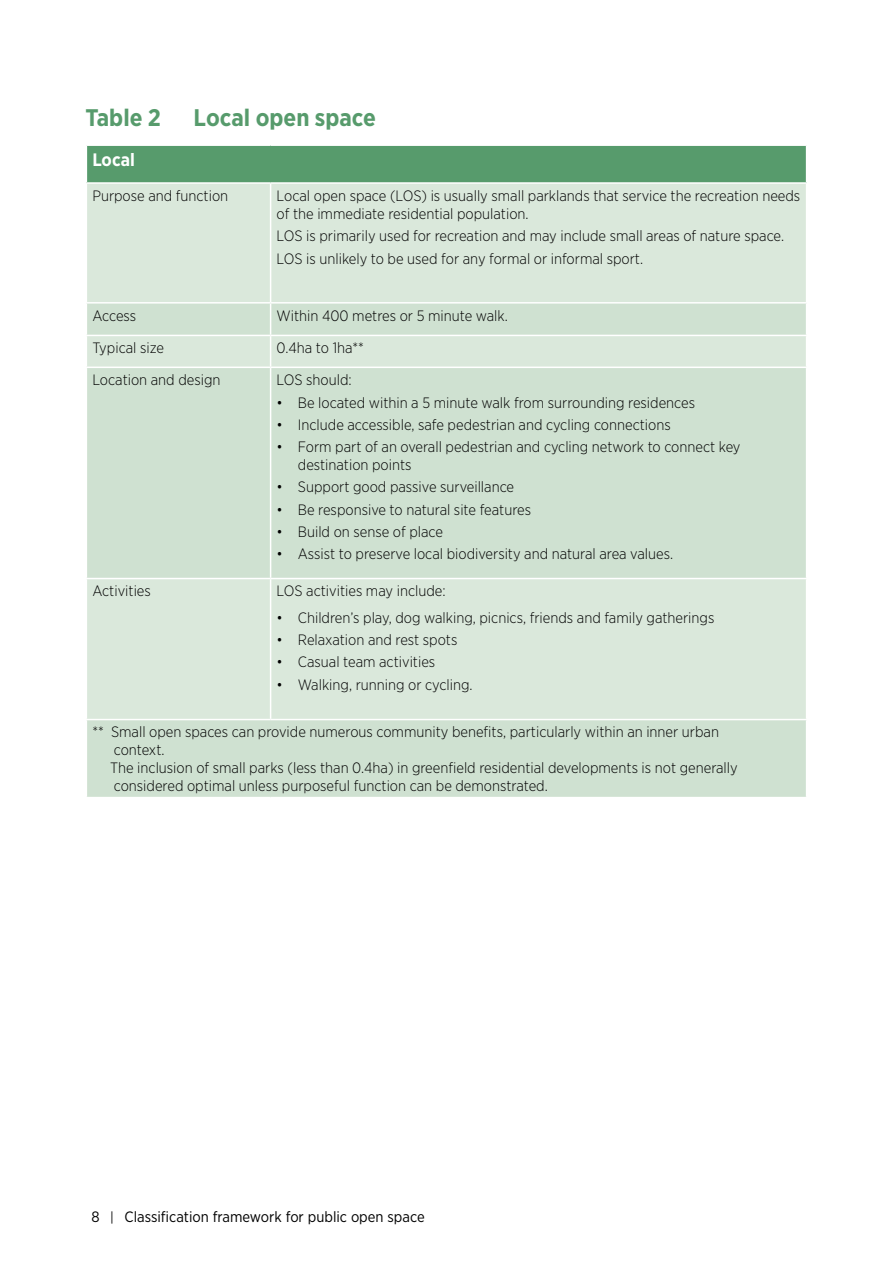
<style>
.page{position:relative;width:893px;height:1263px;background:#fff}
.page>*{position:absolute;margin:0;border:0;box-sizing:border-box;transform-origin:0 0}
.t1{font:700 24px "Gotham Narrow";color:#579b6c}
.t2{font:700 18px "Gotham Narrow";color:#fff}
.t3{font:300 15px/18px "Gotham Narrow";color:#000}
.t4{font:15px "Gotham Narrow";color:#000}
.s1{font-size:13.5px}
</style>
<div class="page">
<div style="left:86px;top:145px;width:721px;height:38px;background:#579b6c"></div>
<div style="left:87px;top:184px;width:719px;height:118px;background:#dae8db"></div>
<svg style="left:87px;top:304px;width:719px;height:493px;fill:#cfe1d1"></svg>
<hr style="left:86px;top:144px;width:185px;height:2px;background:#fff">
<hr style="left:86px;top:146px;width:1px;height:36px;background:#fff">
<hr style="left:271px;top:144px;width:536px;height:2px;background:#fff">
<hr style="left:806px;top:146px;width:1px;height:36px;background:#fff">
<hr style="left:86px;top:182px;width:185px;height:2px;background:#fff">
<hr style="left:271px;top:182px;width:536px;height:2px;background:#fff">
<hr style="left:270px;top:184px;width:1px;height:118px;background:#fff">
<hr style="left:270px;top:304px;width:1px;height:31px;background:#fff">
<hr style="left:86px;top:335px;width:185px;height:1px;background:#fff">
<hr style="left:271px;top:335px;width:536px;height:1px;background:#fff">
<hr style="left:270px;top:336px;width:1px;height:31px;background:#fff">
<hr style="left:86px;top:367px;width:185px;height:1px;background:#fff">
<hr style="left:271px;top:367px;width:536px;height:1px;background:#fff">
<hr style="left:270px;top:368px;width:1px;height:210px;background:#fff">
<hr style="left:271px;top:578px;width:536px;height:1px;background:#fff">
<hr style="left:271px;top:719px;width:536px;height:1px;background:#fff">
<hr style="left:86px;top:578px;width:185px;height:1px;background:#fff">
<hr style="left:270px;top:579px;width:1px;height:140px;background:#fff">
<hr style="left:86px;top:719px;width:185px;height:1px;background:#fff">
<h1 class="t1" style="left:86px;top:102px;width:77px">Table 2</h1>
<h1 class="t1" style="left:194px;top:102px;width:184px">Local open space</h1>
<p class="t2" style="left:92px;top:148px;width:44px">Local</p>
<p class="t3" style="left:92px;top:186px;width:137px">Purpose and function</p>
<p class="t3" style="left:277px;top:186px;width:525px">Local open space (LOS) is usually small parklands that service the recreation needs of the immediate residential population.</p>
<p class="t3" style="left:277px;top:225px;width:509px;line-height:22.2px">LOS is primarily used for recreation and may include small areas of nature space.<br>LOS is unlikely to be used for any formal or informal sport.</p>
<p class="t3" style="left:92px;top:306px;width:45px">Access</p>
<p class="t3" style="left:277px;top:306px;width:233px">Within 400 metres or 5 minute walk.</p>
<p class="t3" style="left:92px;top:339px;width:73px">Typical size</p>
<p class="t3" style="left:277px;top:339px;width:89px">0.4ha to 1ha**</p>
<p class="t3" style="left:92px;top:371px;width:130px">Location and design</p>
<p class="t3" style="left:277px;top:371px;width:77px">LOS should:</p>
<p class="t3" style="left:277px;top:393px;width:420px">• Be located within a 5 minute walk from surrounding residences</p>
<p class="t3" style="left:277px;top:415px;width:396px">• Include accessible, safe pedestrian and cycling connections</p>
<p class="t3" style="left:298px;top:437px;width:444px;text-indent:-21px">• Form part of an overall pedestrian and cycling network to connect key destination points</p>
<p class="t3" style="left:277px;top:478px;width:239px">• Support good passive surveillance</p>
<p class="t3" style="left:277px;top:500px;width:256px">• Be responsive to natural site features</p>
<p class="t3" style="left:277px;top:522px;width:168px">• Build on sense of place</p>
<p class="t3" style="left:277px;top:544px;width:398px">• Assist to preserve local biodiversity and natural area values.</p>
<p class="t3" style="left:92px;top:582px;width:60px">Activities</p>
<p class="t3" style="left:277px;top:582px;width:171px">LOS activities may include:</p>
<p class="t3" style="left:277px;top:608px;width:439px">• Children’s play, dog walking, picnics, friends and family gatherings</p>
<p class="t3" style="left:277px;top:631px;width:182px">• Relaxation and rest spots</p>
<p class="t3" style="left:277px;top:653px;width:160px">• Casual team activities</p>
<p class="t3" style="left:277px;top:675px;width:197px">• Walking, running or cycling.</p>
<p class="t3" style="left:110px;top:723px;width:629px;text-indent:-18px">** Small open spaces can provide numerous community benefits, particularly within an inner urban context.<br>The inclusion of small parks (less than 0.4ha) in greenfield residential developments is not generally considered optimal unless purposeful function can be demonstrated.</p>
<p class="t4" style="left:92px;top:1207px;width:335px">8 <span class="s1">|</span> Classification framework for public open space</p>
</div>
